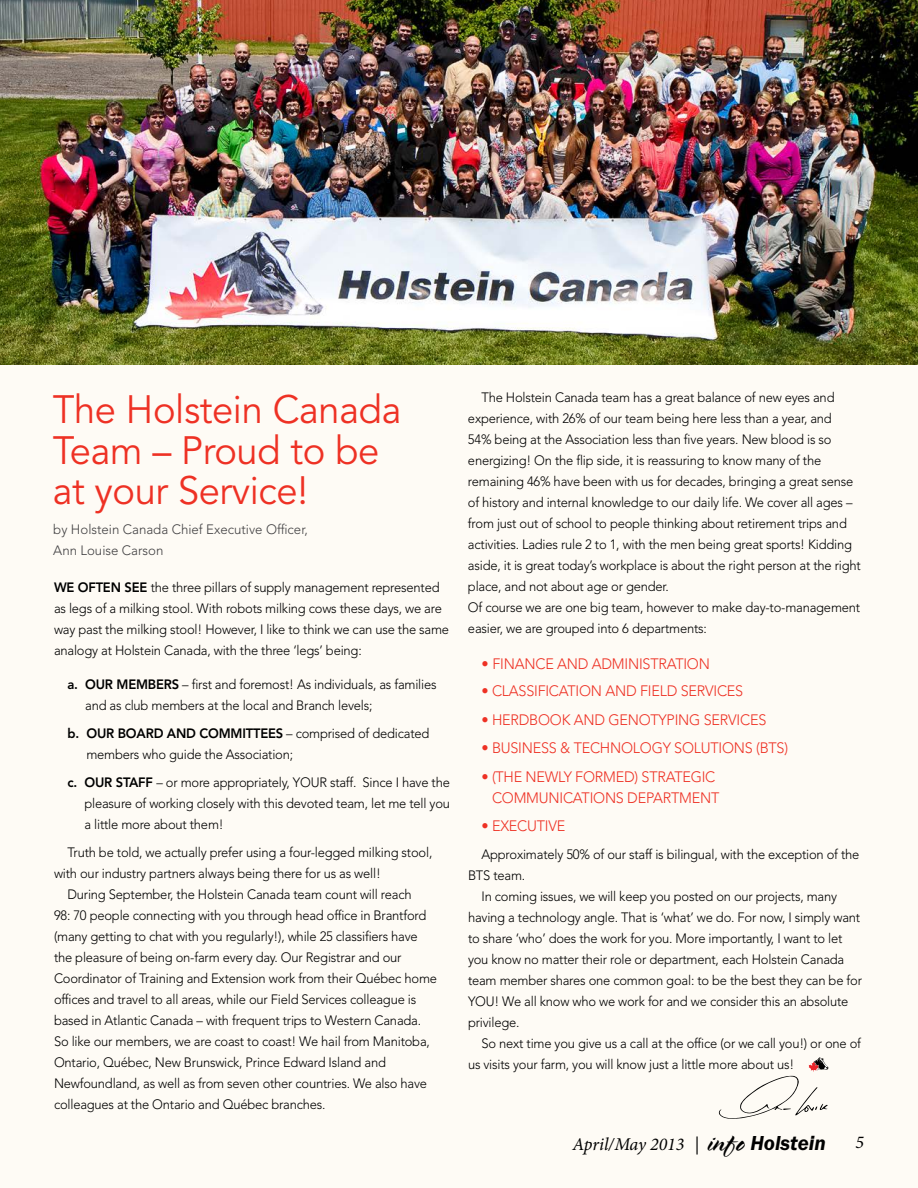
<style>
.page{position:relative;width:918px;height:1188px;background:#fff}
.page>*{position:absolute;margin:0;border:0;box-sizing:border-box;transform-origin:0 0}
.t1{font:39.3px/40.5px "Avenir LT Std";letter-spacing:-.01em;color:#ee3124}
.t2{font:italic 18px "Minion Pro";letter-spacing:-.005em;color:#000}
.t3{font:300 15px/21px "Avenir LT Std";letter-spacing:-.015em;color:#ee3124;scale:.96 1}
.t4{font:300 13.5px/21px "Avenir LT Std";letter-spacing:-.015em;color:#000;scale:.96 1}
.t5{font:300 13.5px/21px "Avenir LT Std";color:#414042}
.t6{font:800 13.5px "Avenir LT Std";letter-spacing:-.015em;color:#000;scale:.96 1}
.s1{font-weight:800}
.s2{font-family:"Spring LP Std";font-style:normal;font-size:27px}
.s3{font-family:"ITC Franklin Gothic Std";font-weight:600;font-size:21px}
</style>
<div class="page">
<div style="left:0;top:364px;width:918px;height:824px;background:#fefbf5"></div>
<img style="left:0;top:0;width:918px;height:364px">
<svg style="left:718px;top:1057px;width:111px;height:62px"></svg>
<h1 class="t1" style="left:53px;top:390px;width:350px">The Holstein Canada<br>Team – Proud to be at your Service!</h1>
<p class="t5" style="left:53px;top:519px;width:256px">by Holstein Canada Chief Executive Officer,<br>Ann Louise Carson</p>
<p class="t4" style="left:54px;top:577px;width:413px;text-indent:97px">the three pillars of supply management represented as legs of a milking stool. With robots milking cows these days, we are way past the milking stool! However, I like to think we can use the same analogy at Holstein Canada, with the three ‘legs’ being:</p>
<p class="t4" style="left:85px;top:674px;width:368px;text-indent:-18px"><span class="s1">A. OUR MEMBERS</span> – first and foremost! As individuals, as families and as club members at the local and Branch levels;</p>
<p class="t6" style="left:68px;top:725px;width:210px">B. OUR BOARD AND CO MMITTEES</p>
<p class="t6" style="left:54px;top:579px;width:83px">WE OFTEN SEE</p>
<p class="t4" style="left:86px;top:723px;width:359px;text-indent:200px">– comprised of dedicated members who guide the Association;</p>
<p class="t4" style="left:84px;top:772px;width:382px;text-align:justify;text-indent:-17px"><span class="s1">C. OUR STAFF</span> – or more appropriately, YOUR staff. Since I have the pleasure of working closely with this devoted team, let me tell you a little more about them!</p>
<p class="t4" style="left:68px;top:842px;width:382px">Truth be told, we actually prefer using a four-legged milking stool,</p>
<p class="t4" style="left:54px;top:863px;width:342px">with our industry partners always being there for us as well!</p>
<p class="t4" style="left:68px;top:884px;width:360px">During September, the Holstein Canada team count will reach</p>
<p class="t4" style="left:54px;top:905px;width:389px">98: 70 people connecting with you through head office in Brantford</p>
<p class="t4" style="left:54px;top:926px;width:380px">(many getting to chat with you regularly!), while 25 classifiers have</p>
<p class="t4" style="left:54px;top:947px;width:364px">the pleasure of being on-farm every day. Our Registrar and our</p>
<p class="t4" style="left:54px;top:968px;width:401px">Coordinator of Training and Extension work from their Québec home</p>
<p class="t4" style="left:54px;top:989px;width:379px">offices and travel to all areas, while our Field Services colleague is</p>
<p class="t4" style="left:54px;top:1010px;width:384px">based in Atlantic Canada – with frequent trips to Western Canada.</p>
<p class="t4" style="left:54px;top:1031px;width:393px">So like our members, we are coast to coast! We hail from Manitoba,</p>
<p class="t4" style="left:54px;top:1052px;width:347px">Ontario, Québec, New Brunswick, Prince Edward Island and</p>
<p class="t4" style="left:54px;top:1073px;width:390px">Newfoundland, as well as from seven other countries. We also have</p>
<p class="t4" style="left:54px;top:1094px;width:284px">colleagues at the Ontario and Québec branches.</p>
<p class="t4" style="left:468px;top:387px;width:411px;text-indent:14px">The Holstein Canada team has a great balance of new eyes and experience, with 26% of our team being here less than a year, and<br>54% being at the Association less than five years. New blood is so energizing! On the flip side, it is reassuring to know many of the remaining 46% have been with us for decades, bringing a great sense of history and internal knowledge to our daily life. We cover all ages – from just out of school to people thinking about retirement trips and activities. Ladies rule 2 to 1, with the men being great sports! Kidding aside, it is great today’s workplace is about the right person at the right place, and not about age or gender.<br>Of course we are one big team, however to make day-to-management easier, we are grouped into 6 departments:</p>
<p class="t3" style="left:481px;top:653px;width:30px"><span class="s1">•</span> Finance</p>
<p class="t3" style="left:557px;top:653px;width:12px">and</p>
<p class="t3" style="left:592px;top:653px;width:20px">Administration</p>
<p class="t3" style="left:482px;top:681px;width:274px">• Classification and Field Services</p>
<p class="t3" style="left:482px;top:709px;width:298px">• Herdbook and GenotypingServices</p>
<p class="t3" style="left:482px;top:738px;width:321px">• Business &amp; Tech nology Solutions (BTS)</p>
<p class="t3" style="left:492px;top:766px;width:229px;text-indent:-11px">• (Th e newly formed) Strateg ic<br>Communications</p>
<p class="t3" style="left:627px;top:787px;width:11px">department</p>
<p class="t3" style="left:482px;top:816px;width:89px">• Executive</p>
<p class="t4" style="left:482px;top:844px;width:395px">Approximately 50% of our staff is bilingual, with the exception of the</p>
<p class="t4" style="left:468px;top:865px;width:61px">BTS team.</p>
<p class="t4" style="left:482px;top:886px;width:372px">In coming issues, we will keep you posted on our projects, many</p>
<p class="t4" style="left:468px;top:907px;width:410px">having a technology angle. That is ‘what’ we do. For now, I simply want</p>
<p class="t4" style="left:468px;top:928px;width:392px">to share ‘who’ does the work for you. More importantly, I want to let</p>
<p class="t4" style="left:468px;top:949px;width:394px">you know no matter their role or department, each Holstein Canada</p>
<p class="t4" style="left:468px;top:970px;width:412px">team member shares one common goal: to be the best they can be for</p>
<p class="t4" style="left:468px;top:991px;width:398px">YOU! We all know who we work for and we consider this an absolute</p>
<p class="t4" style="left:468px;top:1012px;width:55px">privilege.</p>
<p class="t4" style="left:482px;top:1033px;width:397px">So next time you give us a call at the office (or we call you!) or one of</p>
<p class="t4" style="left:468px;top:1054px;width:341px">us visits your farm, you will know just a little more about us!</p>
<h2 class="t2" style="left:573px;top:1132px;width:255px">April/May 2013 | <span class="s2">info</span> <span class="s3">Holstein</span></h2>
<h2 class="t2" style="left:855px;top:1130px;width:10px">5</h2>
</div>
